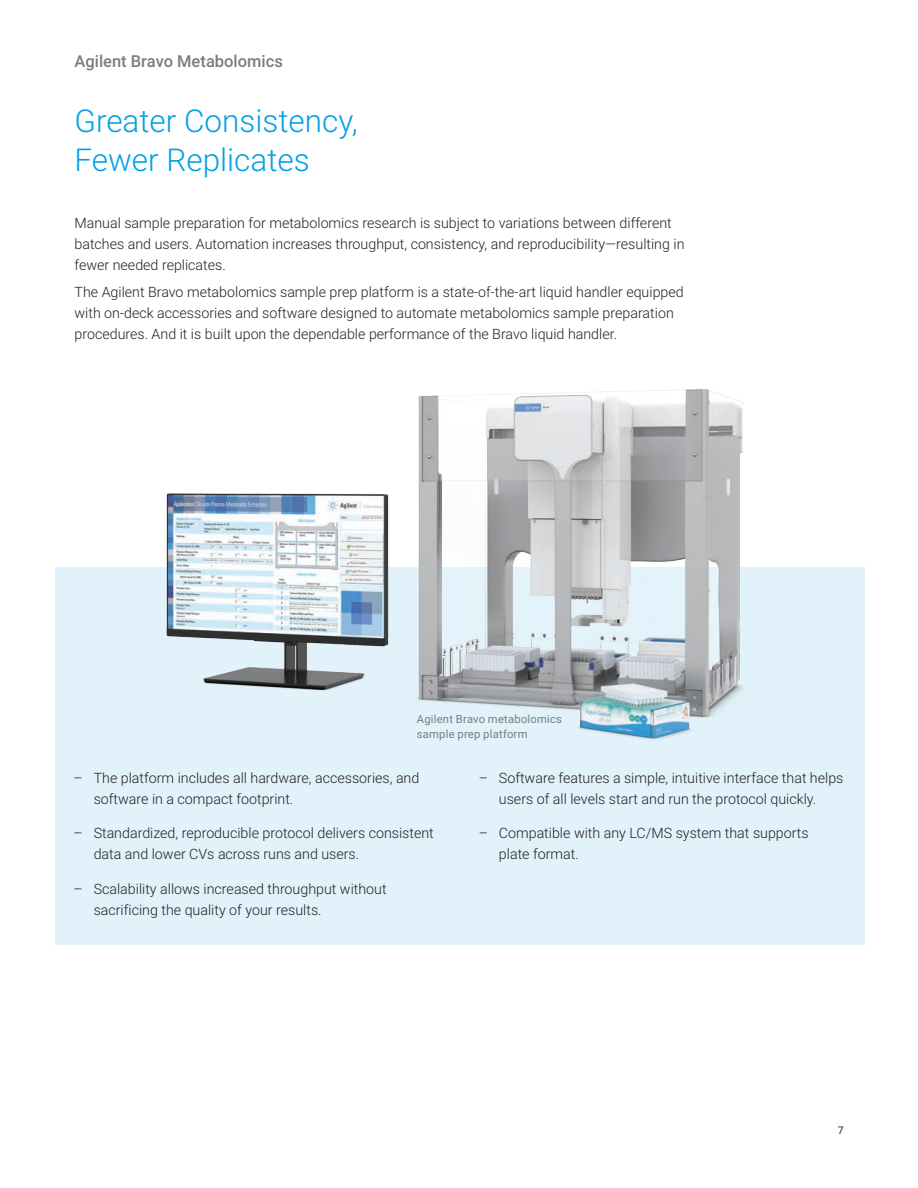
<style>
.page{position:relative;width:918px;height:1188px;background:#fff}
.page>*{position:absolute;margin:0;border:0;box-sizing:border-box;transform-origin:0 0}
.BROCHURE_int_head_bl{font:300 31.5px "Roboto";color:#00a1e3}
.BROCHURE_header{font:500 16.5px "Roboto";color:#787d83}
.BROCHURE_text_black{font:300 14.25px/21px "Roboto";color:#231f20}
.BROCHURE_caption_gra{font:11.25px/15px "Roboto";letter-spacing:.02em;color:#787d83}
.t1{font:10.5px "Roboto";color:#231f20}
</style>
<div class="page">
<div style="left:55px;top:567px;width:810px;height:378px;background:#e1f2fb"></div>
<img style="left:166px;top:389px;width:578px;height:350px">
<p class="BROCHURE_header" style="left:75px;top:49px;width:210px">Agilent Bravo Metabolomics</p>
<p class="BROCHURE_int_head_bl" style="left:75px;top:99px;width:285px">Greater Consistency,</p>
<p class="BROCHURE_int_head_bl" style="left:75px;top:138px;width:237px">Fewer Replicates</p>
<p class="BROCHURE_text_black" style="left:75px;top:212px;width:612px">Manual sample preparation for metabolomics research is subject to variations between different batches and users. Automation increases throughput, consistency, and reproducibility—resulting in fewer needed replicates.</p>
<p class="BROCHURE_text_black" style="left:75px;top:281px;width:611px">The Agilent Bravo metabolomics sample prep platform is a state-of-the-art liquid handler equipped with on-deck accessories and software designed to automate metabolomics sample preparation procedures. And it is built upon the dependable performance of the Bravo liquid handler.</p>
<p class="BROCHURE_caption_gra" style="left:417px;top:711px;width:147px">Agilent Bravo metabolomics sample prep platform</p>
<p class="BROCHURE_text_black" style="left:94px;top:767px;width:327px;text-indent:-20px">– The platform includes all hardware, accessories, and software in a compact footprint.</p>
<p class="BROCHURE_text_black" style="left:94px;top:822px;width:342px;text-indent:-20px">– Standardized, reproducible protocol delivers consistent data and lower CVs across runs and users.</p>
<p class="BROCHURE_text_black" style="left:94px;top:878px;width:294px;text-indent:-20px">– Scalability allows increased throughput without sacrificing the quality of your results.</p>
<p class="BROCHURE_text_black" style="left:479px;top:767px;width:366px;text-align:center">– Software features a simple, intuitive interface that helps users of all levels start and run the protocol quickly.</p>
<p class="BROCHURE_text_black" style="left:499px;top:822px;width:311px;text-indent:-20px">– Compatible with any LC/MS system that supports plate format.</p>
<p class="t1" style="left:838px;top:1123px;width:7px">7</p>
</div>
